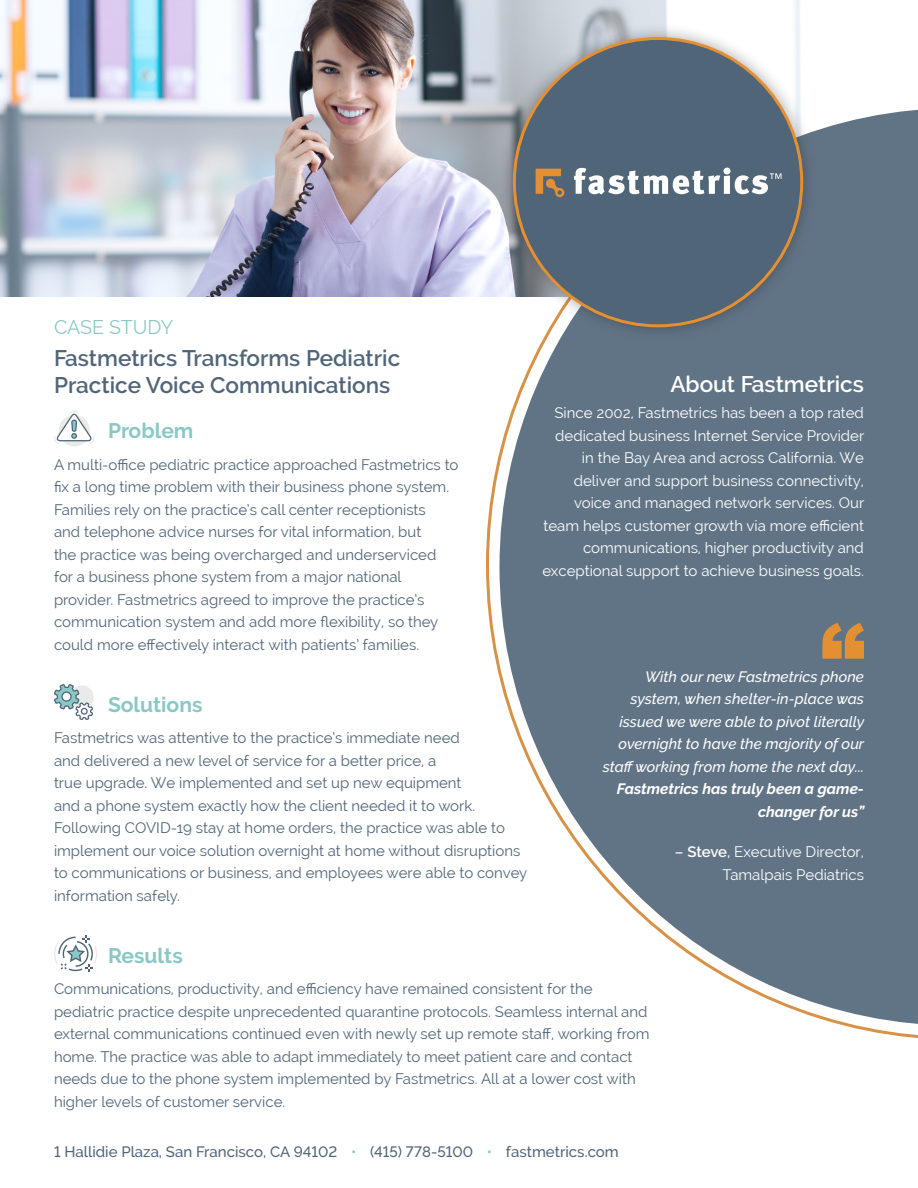
<style>
.page{position:relative;width:918px;height:1188px;background:#fff}
.page>*{position:absolute;margin:0;border:0;box-sizing:border-box;transform-origin:0 0}
.t1{font:600 22.5px/27px "Raleway";color:#506578}
.t2{font:600 22.5px "Raleway";color:#fff}
.t3{font:700 21px "Raleway";color:#8ac8c5}
.t4{font:19.5px "Raleway";letter-spacing:-.01em;color:#8ac8c5}
.t5{font:15px/22.5px "Raleway";color:#506578}
.t6{font:15px/22.5px "Raleway";color:#fff;text-align:right}
.t7{font:italic 500 15px/22.5px "Raleway";color:#fff;text-align:right}
.t8{font:500 15px "Raleway";color:#506578}
.t9{font:italic 700 15px/22.5px "Raleway";color:#fff;text-align:right}
.s1{font-weight:500}
.s2{font-weight:600}
.s3{color:#8ac8c5}
</style>
<div class="page">
<img style="left:0;top:0;width:800px;height:297px">
<svg style="left:499px;top:109px;width:419px;height:917px;fill:#617486"></svg>
<svg style="left:822px;top:623px;width:42px;height:36px;background:#bc874b"></svg>
<div style="left:70px;top:685px;width:24px;height:24px;background:#f1f1f0;border-radius:50%"></div>
<svg style="left:54px;top:684px;width:39px;height:36px"></svg>
<svg style="left:54px;top:935px;width:43px;height:36px"></svg>
<div style="left:59px;top:415px;width:31px;height:31px;background:#eaebe9;border-radius:50%"></div>
<svg style="left:54px;top:410px;width:40px;height:34px"></svg>
<div style="left:498px;top:22px;width:320px;height:320px;background:#231f20;opacity:.39"></div>
<div style="left:514px;top:38px;width:288px;height:288px;background:#506578;border-radius:50%"></div>
<svg style="left:536px;top:169px;width:28px;height:28px"></svg>
<svg style="left:574px;top:168px;width:208px;height:27px"></svg>
<h3 class="t4" style="left:54px;top:316px;width:121px">CASE STUDY</h3>
<h1 class="t1" style="left:54px;top:344px;width:348px">Fastmetrics Transforms Pediatric<br>Practice Voice Communications</h1>
<h2 class="t3" style="left:108px;top:419px;width:87px">Problem</h2>
<p class="t5" style="left:54px;top:453px;width:406px">A multi-office pediatric practice approached Fastmetrics to fix a long time problem with their business phone system.<br>Families rely on the practice’s call center receptionists<br>and telephone advice nurses for vital information, but<br>the practice was being overcharged and underserviced for a business phone system from a major national provider. Fastmetrics agreed to improve the practice’s communication system and add more flexibility, so they could more effectively interact with patients’ families.</p>
<h2 class="t3" style="left:108px;top:693px;width:96px">Solutions</h2>
<p class="t5" style="left:54px;top:727px;width:475px">Fastmetrics was attentive to the practice’s immediate need<br>and delivered a new level of service for a better price, a<br>true upgrade. We implemented and set up new equipment<br>and a phone system exactly how the client needed it to work.<br>Following COVID-19 stay at home orders, the practice was able to implement our voice solution overnight at home without disruptions to communications or business, and employees were able to convey information safely.</p>
<h1 class="t2" style="left:670px;top:371px;width:195px">About Fastmetrics</h1>
<p class="t6" style="left:542px;top:402px;width:323px">Since 2002, Fastmetrics has been a top rated dedicated business Internet Service Provider in the Bay Area and across California. We deliver and support business connectivity, voice and managed network services. Our team helps customer growth via more efficient communications, higher productivity and exceptional support to achieve business goals.</p>
<p class="t7" style="left:603px;top:665px;width:263px">With our new Fastmetrics phone system, when shelter-in-place was issued we were able to pivot literally overnight to have the majority of our staff working from home the next day...</p>
<p class="t9" style="left:617px;top:778px;width:249px">Fastmetrics has truly been a game&shy;changer for us”</p>
<p class="t6" style="left:675px;top:841px;width:191px"><span class="s1">–</span> <span class="s2">Steve</span><span class="s1">,</span> Executive Director,<br>Tamalpais Pediatrics</p>
<h2 class="t3" style="left:108px;top:944px;width:76px">Results</h2>
<p class="t5" style="left:54px;top:978px;width:597px">Communications, productivity, and efficiency have remained consistent for the pediatric practice despite unprecedented quarantine protocols. Seamless internal and external communications continued even with newly set up remote staff, working from home. The practice was able to adapt immediately to meet patient care and contact needs due to the phone system implemented by Fastmetrics. All at a lower cost with higher levels of customer service.</p>
<p class="t8" style="left:54px;top:1143px;width:566px">1 Hallidie Plaza, San Francisco, CA 94102 <span class="s3">•</span> (415) 778-5100 <span class="s3">•</span> fastmetrics.com</p>
</div>
